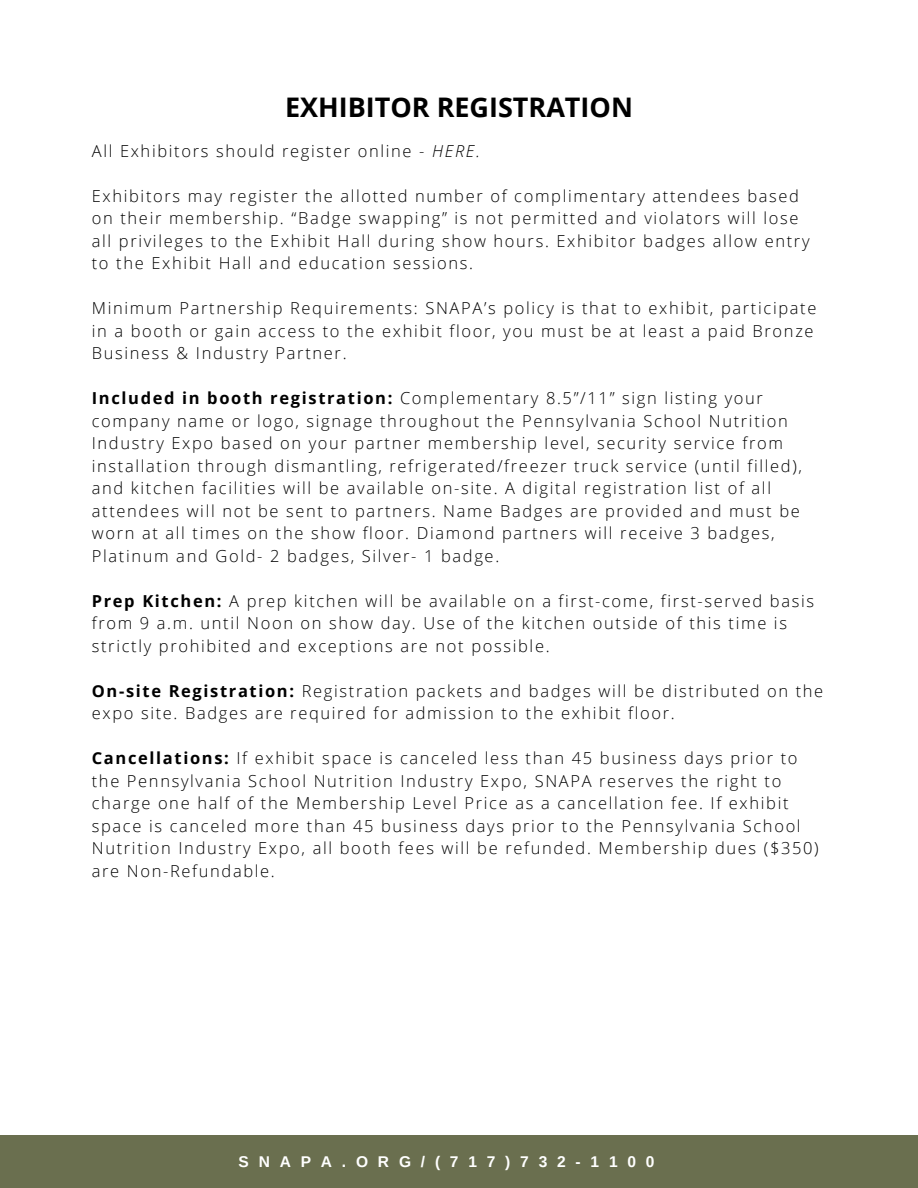
<style>
.page{position:relative;width:918px;height:1188px;background:#fff}
.page>*{position:absolute;margin:0;border:0;box-sizing:border-box;transform-origin:0 0}
.t1{font:700 27px "Open Sans";color:#000}
.t2{font:300 16.5px/22.5px "Open Sans";letter-spacing:.1em;color:#000}
.t3{font:700 15.6px "Arimo";letter-spacing:.63em;color:#fff}
.s1{font-style:italic}
.s2{font-weight:700}
</style>
<div class="page">
<div style="left:0;top:1136px;width:918px;height:52px;background:#6a6f4f"></div>
<h1 class="t1" style="left:285px;top:88px;width:349px">EXHIBITOR REGISTRATION</h1>
<p class="t2" style="left:92px;top:139px;width:390px">All Exhibitors should register online - <span class="s1">HERE.</span></p>
<p class="t2" style="left:92px;top:184px;width:719px">Exhibitors may register the allotted number of complimentary attendees based on their membership. “Badge swapping” is not permitted and violators will lose all privileges to the Exhibit Hall during show hours. Exhibitor badges allow entry to the Exhibit Hall and education sessions.</p>
<p class="t2" style="left:92px;top:296px;width:726px">Minimum Partnership Requirements: SNAPA’s policy is that to exhibit, participate in a booth or gain access to the exhibit floor, you must be at least a paid Bronze<br>Business &amp; Industry Partner.</p>
<p class="t2" style="left:92px;top:386px;width:712px"><span class="s2">Included in booth registration:</span> Complementary 8.5”/11” sign listing your company name or logo, signage throughout the Pennsylvania School Nutrition Industry Expo based on your partner membership level, security service from installation through dismantling, refrigerated/freezer truck service (until filled), and kitchen facilities will be available on-site. A digital registration list of all attendees will not be sent to partners. Name Badges are provided and must be worn at all times on the show floor. Diamond partners will receive 3 badges, Platinum and Gold- 2 badges, Silver- 1 badge.</p>
<p class="t2" style="left:92px;top:589px;width:724px"><span class="s2">Prep Kitchen:</span> A prep kitchen will be available on a first-come, first-served basis from 9 a.m. until Noon on show day. Use of the kitchen outside of this time is strictly prohibited and exceptions are not possible.</p>
<p class="t2" style="left:92px;top:679px;width:733px"><span class="s2">On-site Registration:</span> Registration packets and badges will be distributed on the expo site. Badges are required for admission to the exhibit floor.</p>
<p class="t2" style="left:92px;top:746px;width:728px"><span class="s2">Cancellations:</span> If exhibit space is canceled less than 45 business days prior to the Pennsylvania School Nutrition Industry Expo, SNAPA reserves the right to charge one half of the Membership Level Price as a cancellation fee. If exhibit space is canceled more than 45 business days prior to the Pennsylvania School Nutrition Industry Expo, all booth fees will be refunded. Membership dues ($350) are Non-Refundable.</p>
<h2 class="t3" style="left:239px;top:1152px;width:417px">SNAPA.ORG/(717)732-1100</h2>
</div>
